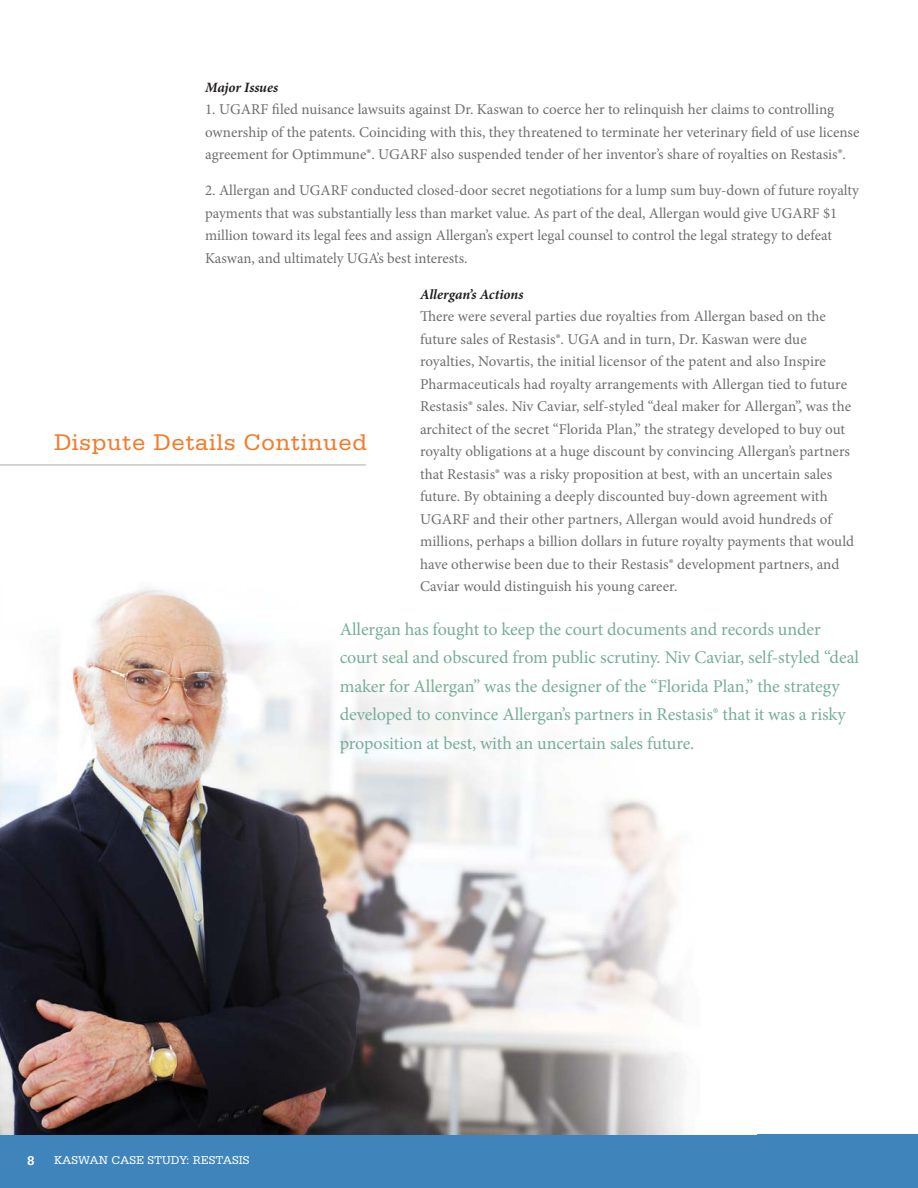
<style>
.page{position:relative;width:918px;height:1188px;background:#fff}
.page>*{position:absolute;margin:0;border:0;box-sizing:border-box;transform-origin:0 0}
.t1{font:24px "Serifa";letter-spacing:.025em;color:#f47b29}
.t2{font:18px/28.5px "Minion Pro";letter-spacing:-.005em;color:#76ae99}
.t3{font:15px/22.5px "Minion Pro";color:#6d6e70}
.t4{font:italic 700 14.25px "Minion Pro";color:#231f20}
.t5{font:700 13.5px "Serifa";color:#fff}
.t6{font:12px "Serifa";color:#fff}
</style>
<div class="page">
<div style="left:0;top:1134px;width:918px;height:54px;background:#3f84ba"></div>
<img style="left:0;top:587px;width:684px;height:547px">
<hr style="left:0;top:464px;width:366px;height:2px;background:#c6c8ca">
<p class="t4" style="left:205px;top:82px;width:74px">Major Issues</p>
<p class="t3" style="left:205px;top:100px;width:656px">1. UGARF filed nuisance lawsuits against Dr. Kaswan to coerce her to relinquish her claims to controlling ownership of the patents. Coinciding with this, they threatened to terminate her veterinary field of use license agreement for Optimmune®. UGARF also suspended tender of her inventor’s share of royalties on Restasis®.</p>
<p class="t3" style="left:205px;top:181px;width:655px">2. Allergan and UGARF conducted closed-door secret negotiations for a lump sum buy-down of future royalty payments that was substantially less than market value. As part of the deal, Allergan would give UGARF $1 million toward its legal fees and assign Allergan’s expert legal counsel to control the legal strategy to defeat Kaswan, and ultimately UGA’s best interests.</p>
<p class="t4" style="left:420px;top:289px;width:105px">Allergan’s Actions</p>
<p class="t3" style="left:420px;top:307px;width:436px">There were several parties due royalties from Allergan based on the future sales of Restasis®. UGA and in turn, Dr. Kaswan were due royalties, Novartis, the initial licensor of the patent and also Inspire Pharmaceuticals had royalty arrangements with Allergan tied to future Restasis® sales. Niv Caviar, self-styled “deal maker for Allergan”, was the architect of the secret “Florida Plan,” the strategy developed to buy out royalty obligations at a huge discount by convincing Allergan’s partners that Restasis® was a risky proposition at best, with an uncertain sales future. By obtaining a deeply discounted buy-down agreement with UGARF and their other partners, Allergan would avoid hundreds of millions, perhaps a billion dollars in future royalty payments that would have otherwise been due to their Restasis® development partners, and Caviar would distinguish his young career.</p>
<p class="t2" style="left:340px;top:616px;width:521px">Allergan has fought to keep the court documents and records under court seal and obscured from public scrutiny. Niv Caviar, self-styled “deal maker for Allergan” was the designer of the “Florida Plan,” the strategy developed to convince Allergan’s partners in Restasis® that it was a risky proposition at best, with an uncertain sales future.</p>
<h1 class="t1" style="left:54px;top:434px;width:315px">Dispute Details Continued</h1>
<p class="t5" style="left:27px;top:1156px;width:9px">8</p>
<p class="t6" style="left:54px;top:1156px;width:197px">KASWAN CASE STUDY: RESTASIS</p>
</div>
